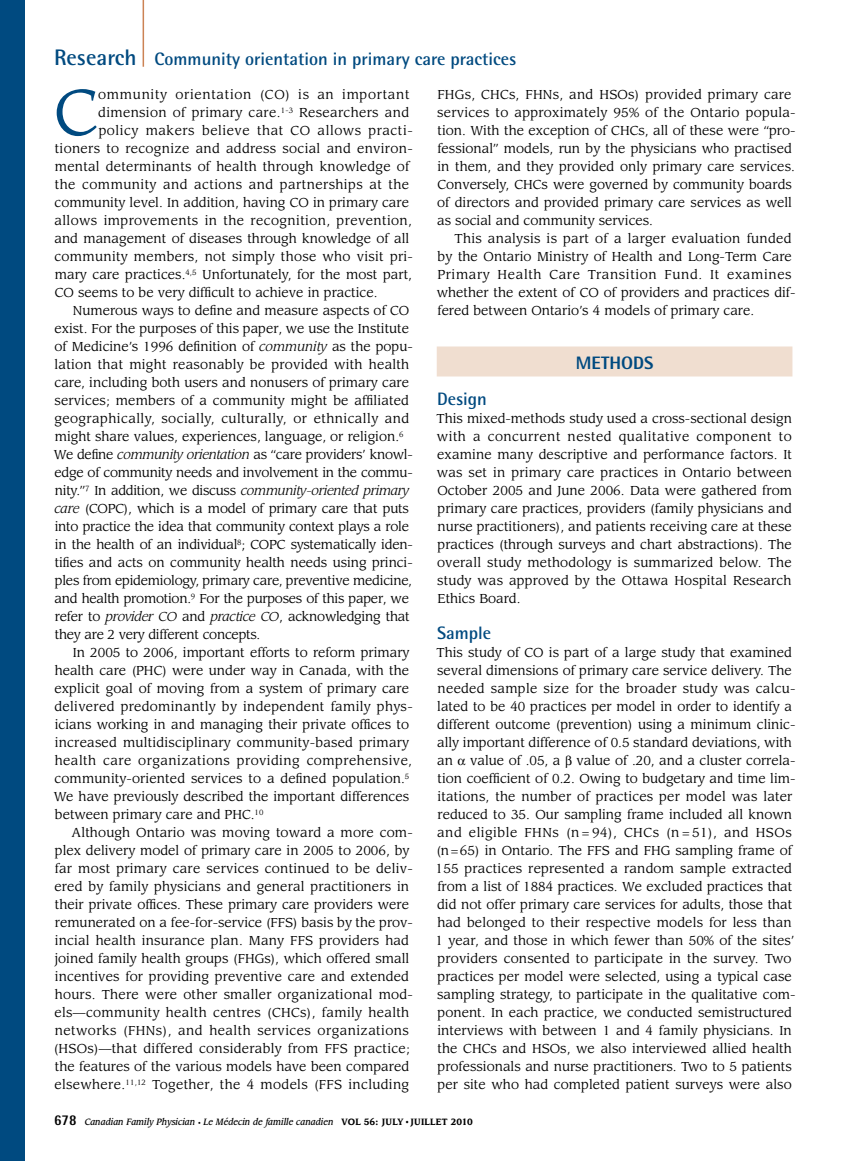
<style>
.page{position:relative;width:851px;height:1161px;background:#fff}
.page>*{position:absolute;margin:0;border:0;box-sizing:border-box;transform-origin:0 0}
.t1{font:63.6px "Leawood Std";color:#004a80}
.t2{font:700 18px "Rotis Semi Sans Std";color:#004a80}
.t3{font:800 18px "Rotis Semi Sans Std";color:#004a80}
.t4{font:12.75px/18px "Leawood Std";color:#000}
.t5{font:12.75px "Leawood Std";letter-spacing:-.02em;color:#000}
.t6{font:12.75px "Leawood Std";letter-spacing:.025em;color:#000}
.t7{font:12.75px "Leawood Std";letter-spacing:.02em;color:#000}
.t8{font:12.75px "Leawood Std";letter-spacing:.035em;color:#000}
.t9{font:12.75px "Leawood Std";letter-spacing:.03em;color:#000}
.t10{font:12.75px "Leawood Std";letter-spacing:.04em;color:#000}
.t11{font:12.75px "Leawood Std";letter-spacing:.055em;color:#000}
.t12{font:italic 500 9px "Leawood Std";color:#000;scale:.9 1}
.s1{font-size:22.5px}
.s2{font-style:italic}
.s3{font-family:"Rotis Semi Sans Std";font-weight:800;font-style:normal;font-size:15px}
.s4{font-style:normal;font-size:6px}
.s5{font-weight:700;font-style:normal}
.s6{font-family:"Times";font-weight:400;font-style:normal}
</style>
<div class="page">
<div style="left:0;top:0;width:24px;height:1161px;background:#004a80"></div>
<hr style="left:142px;top:0;width:2px;height:67px;background:#cc8354">
<div style="left:436px;top:346px;width:356px;height:30px;background:#f0ded0"></div>
<h2 class="t2" style="left:54px;top:48px;width:464px"><span class="s1">Research</span> Community orientation in primary care practices</h2>
<h1 class="t1" style="left:54px;top:74px;width:45px">C</h1>
<p class="t11" style="left:98px;top:87px;width:313px">ommunity orientation (CO) is an important</p>
<p class="t4" style="left:437px;top:86px;width:360px">FHGs, CHCs, FHNs, and HSOs) provided primary care services to approximately 95% of the Ontario popula&shy;tion. With the exception of CHCs, all of these were “pro&shy;fessional” models, run by the physicians who practised in them, and they provided only primary care services.<br>Conversely, CHCs were governed by community boards of directors and provided primary care services as well as social and community services.</p>
<p class="t4" style="left:437px;top:230px;width:360px;text-indent:18px">This analysis is part of a larger evaluation funded by the Ontario Ministry of Health and Long-Term Care Primary Health Care Transition Fund. It examines whether the extent of CO of providers and practices dif&shy;fered between Ontario’s 4 models of primary care.</p>
<h2 class="t3" style="left:575px;top:351px;width:79px">METHODS</h2>
<h2 class="t2" style="left:437px;top:388px;width:51px">Design</h2>
<p class="t4" style="left:436px;top:410px;width:357px;text-align:justify">This mixed-methods study used a cross-sectional design with a concurrent nested qualitative component to examine many descriptive and performance factors. It was set in primary care practices in Ontario between October 2005 and June 2006. Data were gathered from primary care practices, providers (family physicians and nurse practitioners), and patients receiving care at these practices (through surveys and chart abstractions). The overall study methodology is summarized below. The study was approved by the Ottawa Hospital Research Ethics Board.</p>
<h2 class="t2" style="left:437px;top:622px;width:56px">Sample</h2>
<p class="t4" style="left:436px;top:644px;width:360px">This study of CO is part of a large study that examined several dimensions of primary care service delivery. The needed sample size for the broader study was calcu&shy;lated to be 40 practices per model in order to identify a different outcome (prevention) using a minimum clinic&shy;ally important difference of 0.5 standard deviations, with an</p>
<p class="t6" style="left:98px;top:105px;width:312px">dimension of primary care.<sup>1-3</sup> Researchers and</p>
<p class="t10" style="left:99px;top:123px;width:316px">policy makers believe that CO allows practi-</p>
<p class="t6" style="left:55px;top:141px;width:359px">tioners to recognize and address social and environ-</p>
<p class="t7" style="left:55px;top:159px;width:356px">mental determinants of health through knowledge of</p>
<p class="t8" style="left:55px;top:177px;width:356px">the community and actions and partnerships at the</p>
<p class="t4" style="left:54px;top:194px;width:356px">community level. In addition, having CO in primary care</p>
<p class="t9" style="left:54px;top:213px;width:359px">allows improvements in the recognition, prevention,</p>
<p class="t4" style="left:54px;top:230px;width:356px">and management of diseases through knowledge of all</p>
<p class="t6" style="left:54px;top:249px;width:360px">community members, not simply those who visit pri-</p>
<p class="t4" style="left:55px;top:266px;width:359px">mary care practices.<sup>4,5</sup> Unfortunately, for the most part,</p>
<p class="t4" style="left:55px;top:284px;width:324px">CO seems to be very difficult to achieve in practice.</p>
<p class="t4" style="left:73px;top:302px;width:338px">Numerous ways to define and measure aspects of CO</p>
<p class="t4" style="left:54px;top:320px;width:356px">exist. For the purposes of this paper, we use the Institute</p>
<p class="t4" style="left:54px;top:338px;width:360px">of Medicine’s 1996 definition of <span class="s2">community</span> as the popu-</p>
<p class="t7" style="left:55px;top:357px;width:356px">lation that might reasonably be provided with health</p>
<p class="t4" style="left:54px;top:374px;width:356px">care, including both users and nonusers of primary care</p>
<p class="t4" style="left:55px;top:392px;width:356px">services; members of a community might be affiliated</p>
<p class="t8" style="left:54px;top:411px;width:356px">geographically, socially, culturally, or ethnically and</p>
<p class="t4" style="left:55px;top:428px;width:350px">might share values, experiences, language, or religion.<sup>6</sup></p>
<p class="t5" style="left:54px;top:447px;width:360px">We define <span class="s2">community orientation</span> as “care providers’ knowl-</p>
<p class="t5" style="left:54px;top:465px;width:360px">edge of community needs and involvement in the commu-</p>
<p class="t5" style="left:55px;top:483px;width:356px">nity.”<sup>7</sup> In addition, we discuss <span class="s2">community-oriented primary</span></p>
<p class="t4" style="left:54px;top:500px;width:356px"><span class="s2">care</span> (COPC), which is a model of primary care that puts</p>
<p class="t5" style="left:55px;top:519px;width:356px">into practice the idea that community context plays a role</p>
<p class="t5" style="left:55px;top:537px;width:359px">in the health of an individual<sup>8</sup>; COPC systematically iden-</p>
<p class="t4" style="left:55px;top:554px;width:359px">tifies and acts on community health needs using princi-</p>
<p class="t5" style="left:55px;top:573px;width:358px">ples from epidemiology, primary care, preventive medicine,</p>
<p class="t5" style="left:54px;top:591px;width:356px">and health promotion.<sup>9</sup> For the purposes of this paper, we</p>
<p class="t5" style="left:55px;top:609px;width:356px">refer to <span class="s2">provider CO</span> and <span class="s2">practice CO</span>, acknowledging that</p>
<p class="t5" style="left:55px;top:627px;width:207px">they are 2 very different concepts.</p>
<p class="t4" style="left:73px;top:644px;width:338px">In 2005 to 2006, important efforts to reform primary</p>
<p class="t4" style="left:55px;top:662px;width:356px">health care (PHC) were under way in Canada, with the</p>
<p class="t4" style="left:54px;top:680px;width:356px">explicit goal of moving from a system of primary care</p>
<p class="t6" style="left:54px;top:699px;width:360px">delivered predominantly by independent family phys-</p>
<p class="t4" style="left:55px;top:716px;width:356px">icians working in and managing their private offices to</p>
<p class="t4" style="left:55px;top:734px;width:356px">increased multidisciplinary community-based primary</p>
<p class="t8" style="left:55px;top:753px;width:359px">health care organizations providing comprehensive,</p>
<p class="t4" style="left:54px;top:770px;width:356px">community-oriented services to a defined population.<sup>5</sup></p>
<p class="t4" style="left:54px;top:788px;width:357px">We have previously described the important differences</p>
<p class="t4" style="left:55px;top:806px;width:210px">between primary care and PHC.<sup>10</sup></p>
<p class="t4" style="left:72px;top:824px;width:343px">Although Ontario was moving toward a more com-</p>
<p class="t4" style="left:55px;top:842px;width:356px">plex delivery model of primary care in 2005 to 2006, by</p>
<p class="t7" style="left:55px;top:861px;width:359px">far most primary care services continued to be deliv-</p>
<p class="t4" style="left:54px;top:878px;width:356px">ered by family physicians and general practitioners in</p>
<p class="t4" style="left:55px;top:896px;width:356px">their private offices. These primary care providers were</p>
<p class="t4" style="left:55px;top:914px;width:359px">remunerated on a fee-for-service (FFS) basis by the prov-</p>
<p class="t4" style="left:55px;top:932px;width:356px">incial health insurance plan. Many FFS providers had</p>
<p class="t4" style="left:55px;top:950px;width:356px">joined family health groups (FHGs), which offered small</p>
<p class="t4" style="left:55px;top:968px;width:356px">incentives for providing preventive care and extended</p>
<p class="t7" style="left:55px;top:987px;width:359px">hours. There were other smaller organizational mod-</p>
<p class="t6" style="left:54px;top:1005px;width:356px">els—community health centres (CHCs), family health</p>
<p class="t8" style="left:55px;top:1023px;width:355px">networks (FHNs), and health services organizations</p>
<p class="t7" style="left:54px;top:1041px;width:357px">(HSOs)—that differed considerably from FFS practice;</p>
<p class="t4" style="left:55px;top:1058px;width:356px">the features of the various models have been compared</p>
<p class="t6" style="left:54px;top:1077px;width:356px">elsewhere.<sup>11,12</sup> Together, the 4 models (FFS including</p>
<p class="t4" style="left:435px;top:752px;width:361px;text-indent:141px">value of .20, and a cluster correla&shy;tion coefficient of 0.2. Owing to budgetary and time lim&shy;itations, the number of practices per model was later reduced to 35. Our sampling frame included all known and eligible FHNs (n = 94), CHCs (n = 51), and HSOs (n=65) in Ontario. The FFS and FHG sampling frame of 155 practices represented a random sample extracted from a list of 1884 practices. We excluded practices that did not offer primary care services for adults, those that had belonged to their respective models for less than 1 year, and those in which fewer than 50% of the sites’ providers consented to participate in the survey. Two practices per model were selected, using a typical case sampling strategy, to participate in the qualitative com&shy;ponent. In each practice, we conducted semistructured interviews with between 1 and 4 family physicians. In the CHCs and HSOs, we also interviewed allied health professionals and nurse practitioners. Two to 5 patients per site who had completed patient surveys were also</p>
<p class="t4" style="left:470px;top:752px;width:92px">value of .05, a</p>
<p class="t12" style="left:54px;top:1116px;width:467px"><span class="s3">678</span> Canadian Family Physician <span class="s4">•</span> Le Médecin de famille canadien <span class="s5">VOL 56: JULY</span> <span class="s6">•</span> <span class="s5">JUILLET 2010</span></p>
</div>
